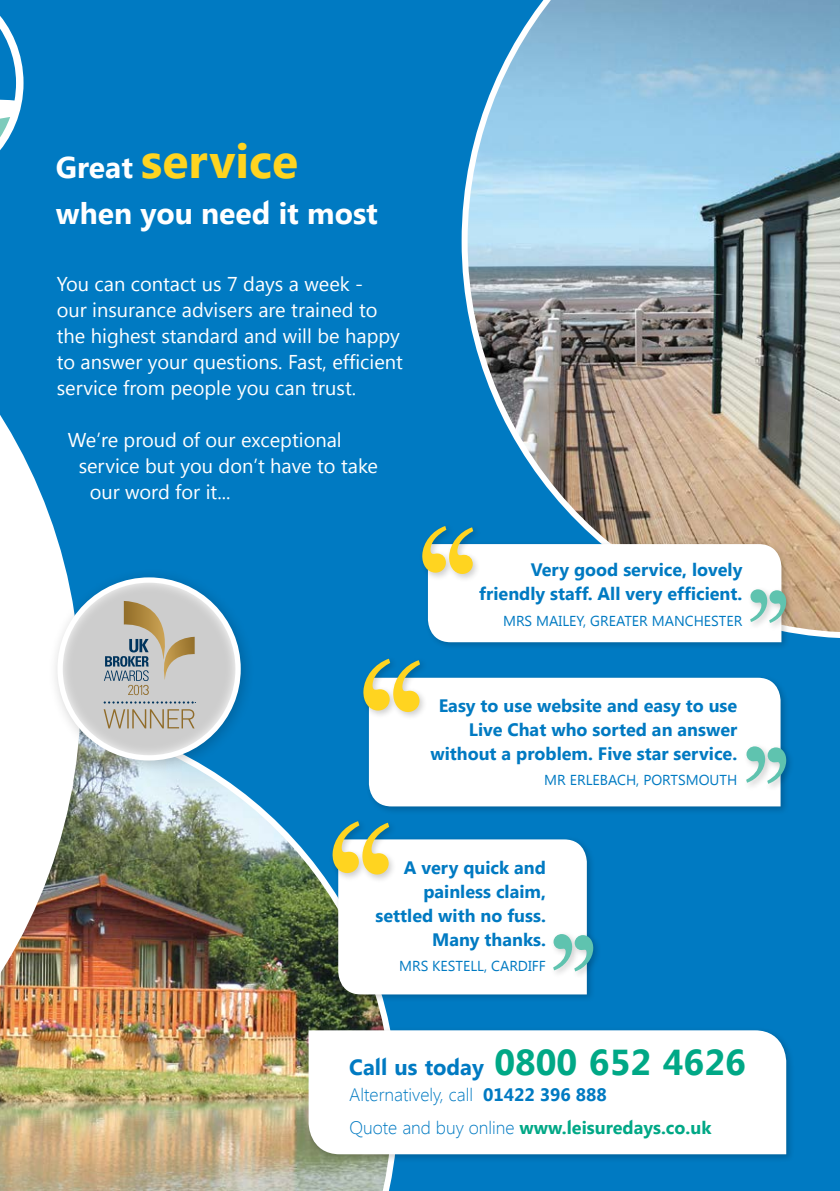
<style>
.page{position:relative;width:840px;height:1191px;background:#fff}
.page>*{position:absolute;margin:0;border:0;box-sizing:border-box;transform-origin:0 0}
.t1{font:700 48px "Segoe LD Headings";color:#ffd420}
.t2{font:700 30px "Segoe LD Headings";color:#fff}
.t3{font:700 22px "Segoe LD Headings";color:#007ac2}
.t4{font:20px/26px "Segoe UI";color:#fff}
.t5{font:700 18px/24px "Segoe UI";color:#007ac2;text-align:right}
.t6{font:700 18px "Segoe LD Headings";color:#00a886}
.t7{font:300 18px "Segoe UI";color:#007ac2}
.t8{font:14.4px "Segoe UI";color:#007ac2}
.s1{font-size:30px;color:#fff}
.s2{font-family:"Segoe UI";font-size:36px;color:#00a886}
.s3{font-weight:700}
.s4{font-family:"Segoe UI";font-weight:300;color:#007ac2}
</style>
<div class="page">
<div style="left:0;top:0;width:839px;height:1191px;background:#007ac2"></div>
<img style="left:461px;top:0;width:378px;height:638px">
<img style="left:81px;top:775px;width:313px;height:416px">
<img style="left:0;top:415px;width:81px;height:776px">
<div style="left:424px;top:541px;width:366px;height:110px;background:#000;opacity:.2"></div>
<div style="left:418px;top:523px;width:63px;height:59px;background:#007ac2"></div>
<div style="left:746px;top:585px;width:48px;height:46px;background:#000;opacity:.2"></div>
<svg style="left:422px;top:526px;width:364px;height:116px;background:#e0e8e7"></svg>
<div style="left:365px;top:674px;width:423px;height:141px;background:#000;opacity:.2"></div>
<div style="left:369px;top:677px;width:411px;height:129px;background:#fff"></div>
<div style="left:360px;top:655px;width:68px;height:66px;background:#000;opacity:.2"></div>
<svg style="left:362px;top:658px;width:58px;height:54px"></svg>
<div style="left:742px;top:742px;width:52px;height:50px;background:#000;opacity:.2"></div>
<svg style="left:745px;top:746px;width:41px;height:37px;background:#a0d4ce"></svg>
<div style="left:334px;top:836px;width:260px;height:167px;background:#000;opacity:.2"></div>
<div style="left:329px;top:818px;width:68px;height:65px;background:#007ac2"></div>
<div style="left:549px;top:930px;width:52px;height:50px;background:#000;opacity:.2"></div>
<svg style="left:332px;top:821px;width:261px;height:173px;background:#d8e8ea"></svg>
<div style="left:48px;top:567px;width:207px;height:208px;background:#000;opacity:.2"></div>
<svg style="left:60px;top:580px;width:178px;height:178px;background:#d2d2d2"></svg>
<div style="left:57px;top:577px;width:183px;height:183px;border:5px solid #fff;border-radius:50%"></div>
<svg style="left:104px;top:709px;width:90px;height:19px;background:#bdb4a3"></svg>
<svg style="left:104px;top:701px;width:89px;height:2px"></svg>
<img style="left:124px;top:601px;width:53px;height:58px">
<img style="left:155px;top:637px;width:39px;height:43px">
<svg style="left:104px;top:639px;width:45px;height:56px;background:#9ba6ae"></svg>
<svg style="left:0;top:16px;width:24px;height:134px"></svg>
<div style="left:305px;top:1027px;width:489px;height:135px;background:#000;opacity:.2"></div>
<svg style="left:305px;top:1027px;width:483px;height:130px;background:#f1f6f8"></svg>
<h1 class="t1" style="left:56px;top:127px;width:244px"><span class="s1">Great</span> service</h1>
<h2 class="t2" style="left:56px;top:192px;width:323px">when you need it most</h2>
<p class="t4" style="left:57px;top:270px;width:347px">You can contact us 7 days a week -<br>our insurance advisers are trained to the highest standard and will be happy to answer your questions. Fast, efficient service from people you can trust.</p>
<p class="t4" style="left:68px;top:426px;width:275px">We’re proud of our exceptional</p>
<p class="t4" style="left:79px;top:452px;width:301px">service but you don’t have to take</p>
<p class="t4" style="left:90px;top:478px;width:142px">our word for it...</p>
<p class="t5" style="left:479px;top:557px;width:264px">Very good service, lovely friendly staff. All very efficient.</p>
<p class="t8" style="left:503px;top:610px;width:241px">MRS MAILEY, GREATER MANCHESTER</p>
<p class="t5" style="left:430px;top:693px;width:308px">Easy to use website and easy to use<br>Live Chat who sorted an answer without a problem. Five star service.</p>
<p class="t8" style="left:544px;top:770px;width:194px">MR ERLEBACH, PORTSMOUTH</p>
<p class="t5" style="left:375px;top:854px;width:172px">A very quick and painless claim, settled with no fuss.<br>Many thanks.</p>
<p class="t8" style="left:399px;top:956px;width:148px">MRS KESTELL, CARDIFF</p>
<p class="t3" style="left:349px;top:1051px;width:398px">Call us today <span class="s2">0800 652 4626</span></p>
<p class="t7" style="left:349px;top:1082px;width:259px">Alternatively, call <span class="s3">01422 396 888</span></p>
<p class="t6" style="left:349px;top:1115px;width:363px"><span class="s4">Quote and buy online</span> www.leisuredays.co.uk</p>
</div>
